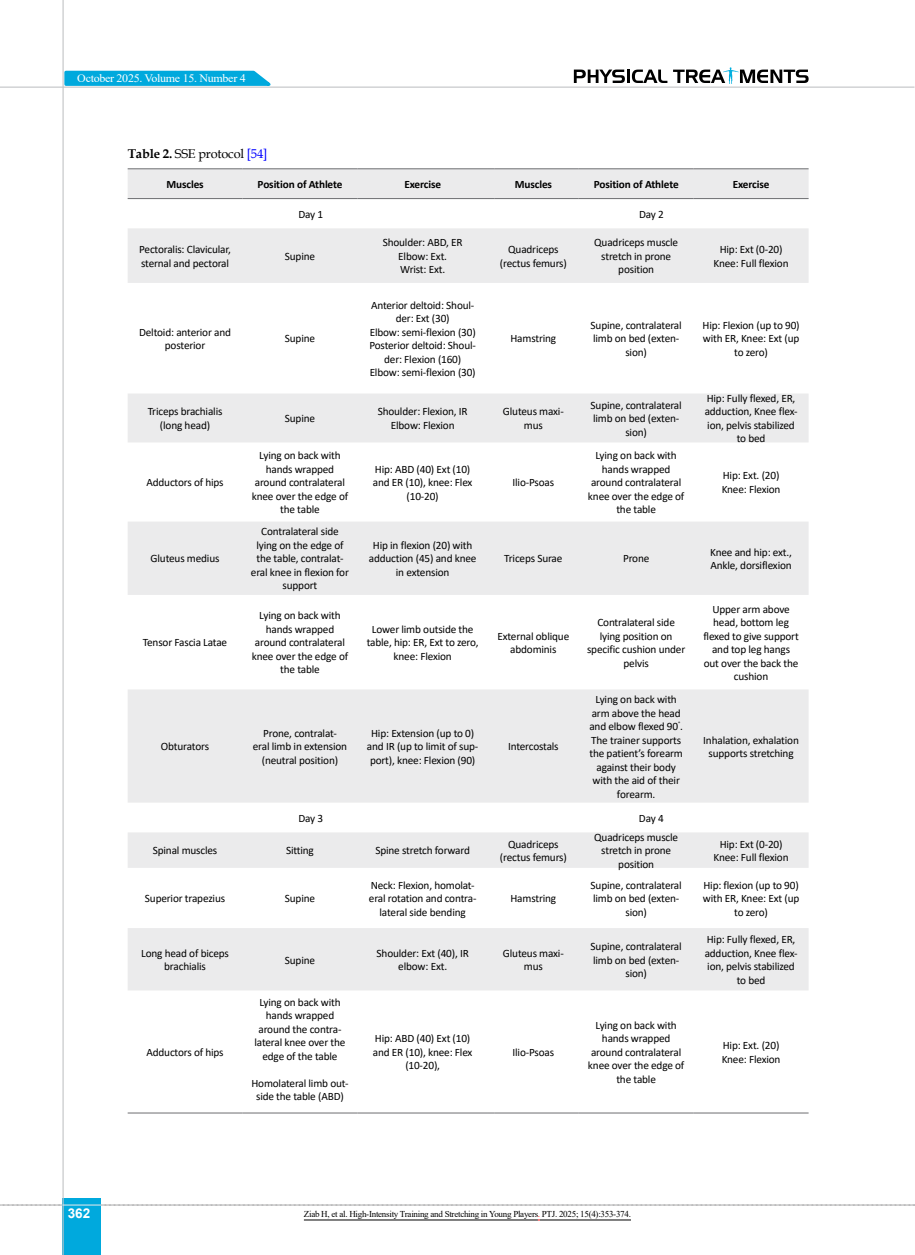
<style>
.page{position:relative;width:915px;height:1255px;background:#fff}
.page>*{position:absolute;margin:0;border:0;box-sizing:border-box;transform-origin:0 0}
.t1{font:700 13.5px "Arial";color:#fff}
.t2{font:12.75px "Book Antiqua";letter-spacing:-.015em;color:#000}
.t3{font:11.4px "Times New Roman";letter-spacing:-.025em;color:#fff;scale:1.05 1}
.t4{font:11.25px/13.5px "Calibri";letter-spacing:-.015em;color:#000;text-align:center}
.t5{font:700 11.25px "Calibri";letter-spacing:-.01em;color:#000}
.t6{font:9px "Times New Roman";letter-spacing:-.03em;color:#000}
.s1{font-weight:700}
.s2{color:#00f}
.s3{color:#f00}
</style>
<div class="page">
<svg style="left:0;top:1204px;width:915px;height:1px"></svg>
<div style="left:63px;top:1198px;width:38px;height:56px;background:#00a9dd"></div>
<hr style="left:62px;top:0;width:2px;height:1254px;background:#c2c4c6">
<hr style="left:63px;top:1204px;width:38px;height:1px;background:#ebebec">
<svg style="left:63px;top:69px;width:215px;height:18px;background:#36bae2"></svg>
<svg style="left:573px;top:67px;width:235px;height:17px"></svg>
<hr style="left:0;top:87px;width:914px;height:1px;background:#c2c4c6">
<svg style="left:128px;top:169px;width:680px;height:821px;fill:#ececed"></svg>
<hr style="left:128px;top:168px;width:114px;height:1px;background:#6d6e71">
<hr style="left:242px;top:168px;width:115px;height:1px;background:#6d6e71">
<hr style="left:357px;top:168px;width:131px;height:1px;background:#6d6e71">
<hr style="left:494px;top:168px;width:84px;height:1px;background:#6d6e71">
<hr style="left:578px;top:168px;width:115px;height:1px;background:#6d6e71">
<hr style="left:693px;top:168px;width:115px;height:1px;background:#6d6e71">
<hr style="left:128px;top:198px;width:114px;height:1px;background:#6d6e71">
<hr style="left:242px;top:198px;width:115px;height:1px;background:#6d6e71">
<hr style="left:357px;top:198px;width:131px;height:1px;background:#6d6e71">
<hr style="left:494px;top:198px;width:84px;height:1px;background:#6d6e71">
<hr style="left:578px;top:198px;width:115px;height:1px;background:#6d6e71">
<hr style="left:693px;top:198px;width:115px;height:1px;background:#6d6e71">
<hr style="left:128px;top:1112px;width:114px;height:1px;background:#6d6e71">
<hr style="left:357px;top:1112px;width:131px;height:1px;background:#6d6e71">
<hr style="left:494px;top:1112px;width:84px;height:1px;background:#6d6e71">
<hr style="left:578px;top:1112px;width:115px;height:1px;background:#6d6e71">
<hr style="left:693px;top:1112px;width:115px;height:1px;background:#6d6e71">
<hr style="left:242px;top:1112px;width:115px;height:1px;background:#6d6e71">
<hr style="left:304px;top:1219px;width:233px;height:1px;background:#000">
<hr style="left:539px;top:1219px;width:91px;height:1px;background:#000">
<p class="t3" style="left:77px;top:70px;width:162px">October 2025. Volume 15. Number 4</p>
<p class="t2" style="left:128px;top:145px;width:141px"><span class="s1">Table 2.</span> SSE protocol <span class="s2">[54]</span></p>
<p class="t5" style="left:166px;top:176px;width:39px">Muscles</p>
<p class="t5" style="left:257px;top:176px;width:86px">Position of Athlete</p>
<p class="t5" style="left:404px;top:176px;width:38px">Exercise</p>
<p class="t5" style="left:514px;top:176px;width:39px">Muscles</p>
<p class="t5" style="left:593px;top:176px;width:86px">Position of Athlete</p>
<p class="t5" style="left:732px;top:176px;width:38px">Exercise</p>
<p class="t4" style="left:298px;top:207px;width:26px">Day 1</p>
<p class="t4" style="left:638px;top:207px;width:26px">Day 2</p>
<p class="t4" style="left:139px;top:242px;width:93px;text-align:left">Pectoralis: Clavicular, sternal and pectoral</p>
<p class="t4" style="left:285px;top:249px;width:32px">Supine</p>
<p class="t4" style="left:382px;top:235px;width:81px">Shoulder: ABD, ER<br>Elbow: Ext.<br>Wrist: Ext.</p>
<p class="t4" style="left:499px;top:242px;width:68px">Quadriceps (rectus femurs)</p>
<p class="t4" style="left:594px;top:235px;width:85px">Quadriceps muscle stretch in prone position</p>
<p class="t4" style="left:713px;top:242px;width:76px">Hip: Ext (0-20)<br>Knee: Full flexion</p>
<p class="t4" style="left:139px;top:325px;width:93px">Deltoid: anterior and posterior</p>
<p class="t4" style="left:285px;top:331px;width:32px">Supine</p>
<p class="t4" style="left:369px;top:298px;width:108px">Anterior deltoid: Shoul&shy;der: Ext (30)<br>Elbow: semi-flexion (30)<br>Posterior deltoid: Shoul&shy;der: Flexion (160)<br>Elbow: semi-flexion (30)</p>
<p class="t4" style="left:510px;top:331px;width:47px">Hamstring</p>
<p class="t4" style="left:590px;top:318px;width:93px">Supine, contralateral limb on bed (exten&shy;sion)</p>
<p class="t4" style="left:702px;top:318px;width:99px">Hip: Flexion (up to 90) with ER, Knee: Ext (up to zero)</p>
<p class="t4" style="left:148px;top:404px;width:76px">Triceps brachialis (long head)</p>
<p class="t4" style="left:285px;top:411px;width:32px">Supine</p>
<p class="t4" style="left:377px;top:404px;width:91px">Shoulder: Flexion, IR<br>Elbow: Flexion</p>
<p class="t4" style="left:502px;top:404px;width:62px">Gluteus maxi&shy;mus</p>
<p class="t4" style="left:590px;top:398px;width:93px">Supine, contralateral limb on bed (exten&shy;sion)</p>
<p class="t4" style="left:704px;top:391px;width:94px">Hip: Fully flexed, ER, adduction, Knee flex&shy;ion, pelvis stabilized to bed</p>
<p class="t4" style="left:146px;top:475px;width:79px">Adductors of hips</p>
<p class="t4" style="left:252px;top:448px;width:98px">Lying on back with hands wrapped around contralateral knee over the edge of the table</p>
<p class="t4" style="left:587px;top:448px;width:98px">Lying on back with hands wrapped around contralateral knee over the edge of the table</p>
<p class="t4" style="left:373px;top:462px;width:101px">Hip: ABD (40) Ext (10) and ER (10), knee: Flex (10-20)</p>
<p class="t4" style="left:721px;top:468px;width:60px;text-align:left">Hip: Ext. (20)<br>Knee: Flexion</p>
<p class="t4" style="left:512px;top:475px;width:43px">Ilio-Psoas</p>
<p class="t4" style="left:150px;top:551px;width:70px">Gluteus medius</p>
<p class="t4" style="left:143px;top:635px;width:86px">Tensor Fascia Latae</p>
<p class="t4" style="left:161px;top:739px;width:50px">Obturators</p>
<p class="t4" style="left:251px;top:524px;width:100px">Contralateral side lying on the edge of the table, contralat&shy;eral knee in flexion for support</p>
<p class="t4" style="left:252px;top:608px;width:98px">Lying on back with hands wrapped around contralateral knee over the edge of the table</p>
<p class="t4" style="left:368px;top:538px;width:109px">Hip in flexion (20) with adduction (45) and knee in extension</p>
<p class="t4" style="left:504px;top:551px;width:60px">Triceps Surae</p>
<p class="t4" style="left:622px;top:551px;width:28px">Prone</p>
<p class="t4" style="left:710px;top:545px;width:83px;text-align:left">Knee and hip: ext.,<br>Ankle, dorsiflexion</p>
<p class="t4" style="left:366px;top:622px;width:113px">Lower limb outside the table, hip: ER, Ext to zero, knee: Flexion</p>
<p class="t4" style="left:497px;top:629px;width:73px">External oblique abdominis</p>
<p class="t4" style="left:587px;top:615px;width:100px">Contralateral side lying position on specific cushion under pelvis</p>
<p class="t4" style="left:703px;top:602px;width:97px">Upper arm above head, bottom leg flexed to give support and top leg hangs out over the back the cushion</p>
<p class="t4" style="left:253px;top:726px;width:96px">Prone, contralat-<br>eral limb in extension (neutral position)</p>
<p class="t4" style="left:367px;top:726px;width:113px">Hip: Extension (up to 0) and IR (up to limit of sup&shy;port), knee: Flexion (90)</p>
<p class="t4" style="left:508px;top:739px;width:52px">Intercostals</p>
<p class="t4" style="left:589px;top:692px;width:95px">Lying on back with arm above the head and elbow flexed 90<sup>°</sup>.<br>The trainer supports the patient’s forearm against their body with the aid of their forearm.</p>
<p class="t4" style="left:298px;top:811px;width:26px">Day 3</p>
<p class="t4" style="left:638px;top:811px;width:26px">Day 4</p>
<p class="t4" style="left:703px;top:732px;width:97px">Inhalation, exhalation supports stretching</p>
<p class="t4" style="left:153px;top:843px;width:66px">Spinal muscles</p>
<p class="t4" style="left:286px;top:843px;width:29px">Sitting</p>
<p class="t4" style="left:375px;top:843px;width:96px">Spine stretch forward</p>
<p class="t4" style="left:499px;top:836px;width:68px">Quadriceps (rectus femurs)</p>
<p class="t4" style="left:594px;top:830px;width:85px">Quadriceps muscle stretch in prone position</p>
<p class="t4" style="left:713px;top:836px;width:76px">Hip: Ext (0-20)<br>Knee: Full flexion</p>
<p class="t4" style="left:145px;top:891px;width:82px">Superior trapezius</p>
<p class="t4" style="left:285px;top:891px;width:32px">Supine</p>
<p class="t4" style="left:590px;top:877px;width:93px">Supine, contralateral limb on bed (exten&shy;sion)</p>
<p class="t4" style="left:702px;top:877px;width:98px">Hip: flexion (up to 90) with ER, Knee: Ext (up to zero)</p>
<p class="t4" style="left:369px;top:877px;width:109px">Neck: Flexion, homolat&shy;eral rotation and contra&shy;lateral side bending</p>
<p class="t4" style="left:510px;top:891px;width:47px">Hamstring</p>
<p class="t4" style="left:141px;top:945px;width:89px">Long head of biceps brachialis</p>
<p class="t4" style="left:285px;top:952px;width:32px">Supine</p>
<p class="t4" style="left:376px;top:945px;width:94px">Shoulder: Ext (40), IR elbow: Ext.</p>
<p class="t4" style="left:502px;top:945px;width:62px">Gluteus maxi&shy;mus</p>
<p class="t4" style="left:590px;top:939px;width:93px">Supine, contralateral limb on bed (exten&shy;sion)</p>
<p class="t4" style="left:704px;top:932px;width:94px">Hip: Fully flexed, ER, adduction, Knee flex&shy;ion, pelvis stabilized to bed</p>
<p class="t1" style="left:68px;top:1203px;width:24px">362</p>
<p class="t4" style="left:146px;top:1044px;width:79px">Adductors of hips</p>
<p class="t4" style="left:254px;top:994px;width:92px">Lying on back with hands wrapped around the contra&shy;lateral knee over the edge of the table</p>
<p class="t4" style="left:251px;top:1076px;width:99px">Homolateral limb out&shy;side the table (ABD)</p>
<p class="t4" style="left:373px;top:1031px;width:101px">Hip: ABD (40) Ext (10) and ER (10), knee: Flex (10-20),</p>
<p class="t4" style="left:512px;top:1044px;width:43px">Ilio-Psoas</p>
<p class="t4" style="left:587px;top:1017px;width:98px">Lying on back with hands wrapped around contralateral knee over the edge of the table</p>
<p class="t4" style="left:721px;top:1038px;width:60px;text-align:left">Hip: Ext. (20)<br>Knee: Flexion</p>
<p class="t6" style="left:304px;top:1207px;width:328px">Ziab H, et al. High-Intensity Training and Stretching in Young Players<span class="s3">.</span> PTJ. 2025; 15(4):353-374.</p>
</div>
